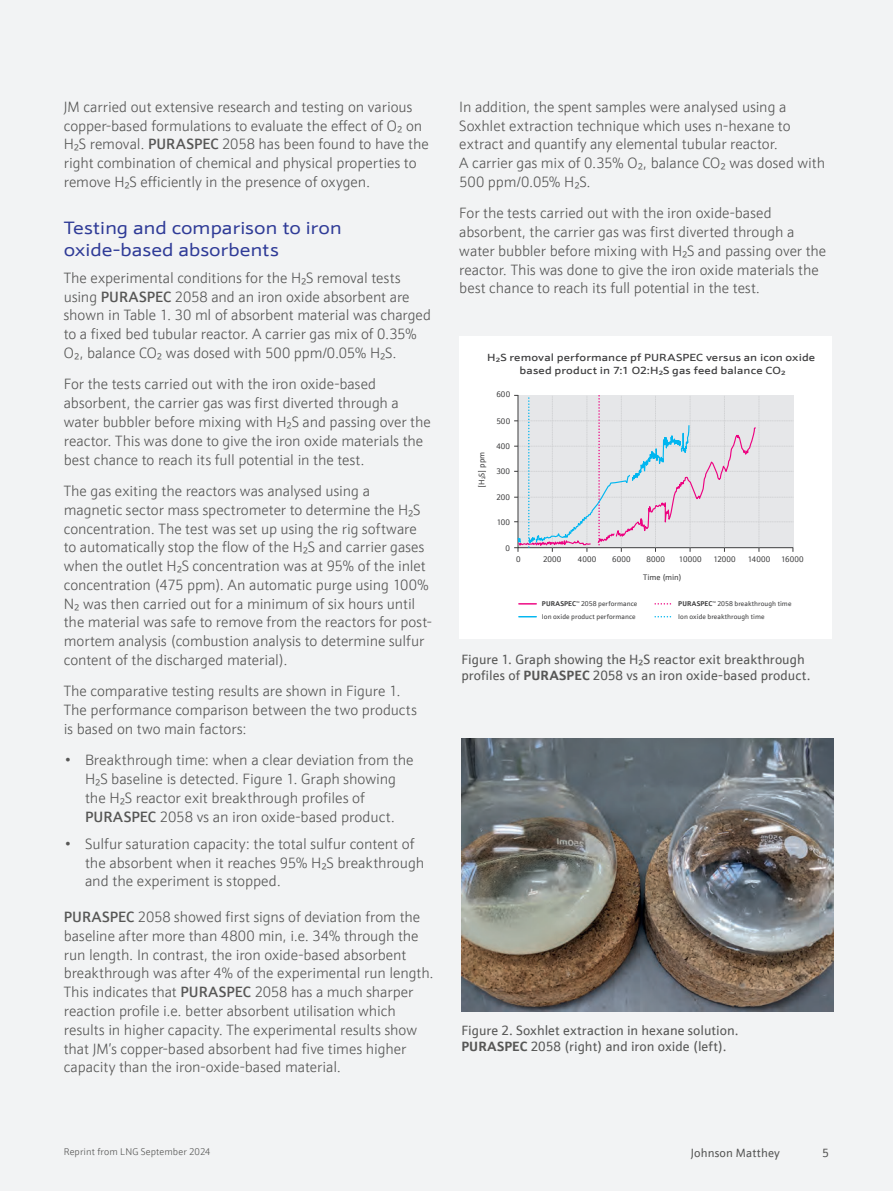
<style>
.page{position:relative;width:893px;height:1191px;background:#f2f3f4}
.page>*{position:absolute;margin:0;border:0;box-sizing:border-box;transform-origin:0 0}
.BODY_COPY{font:18px/21.6px "JM Sans Extended";letter-spacing:-.015em;color:#2f3b97}
.BODY_COPY-2{font:300 15px/18.8px "JM Sans";letter-spacing:-.005em;color:#575756}
.t1{font:13.5px/16.2px "JM Sans";letter-spacing:.005em;color:#575756}
.t2{font:12px "JM Sans";letter-spacing:.01em;color:#575756}
.t3{font:500 10.35px/12.5px "JM Sans Extended";letter-spacing:.01em;color:#3e3e3f;text-align:center}
.t4{font:300 9.75px "JM Sans";letter-spacing:.01em;color:#575756}
.t5{font:8.1px "JM Sans";letter-spacing:.015em;color:#3e3e3f}
.t6{font:6.9px/12.9px "JM Sans";letter-spacing:.01em;color:#3e3e3f}
.s1{font-weight:500}
.s2{font-weight:700}
</style>
<div class="page">
<div style="left:459px;top:337px;width:372px;height:302px;background:#fff"></div>
<svg style="left:519px;top:616px;width:17px;height:1px"></svg>
<svg style="left:519px;top:603px;width:17px;height:1px"></svg>
<svg style="left:655px;top:616px;width:17px;height:1px"></svg>
<svg style="left:655px;top:603px;width:17px;height:1px"></svg>
<svg style="left:514px;top:394px;width:280px;height:158px;background:#e0e0e5"></svg>
<img style="left:461px;top:739px;width:372px;height:273px">
<p class="BODY_COPY-2" style="left:64px;top:97px;width:366px">JM carried out extensive research and testing on various copper-based formulations to evaluate the effect of O₂ on H₂S removal. <span class="s1">PURASPEC</span> 2058 has been found to have the right combination of chemical and physical properties to remove H₂S efficiently in the presence of oxygen.</p>
<p class="BODY_COPY" style="left:64px;top:217px;width:280px">Testing and comparison to iron oxide‑based absorbents</p>
<p class="BODY_COPY-2" style="left:64px;top:268px;width:369px">The experimental conditions for the H₂S removal tests using <span class="s1">PURASPEC</span> 2058 and an iron oxide absorbent are shown in Table 1. 30 ml of absorbent material was charged to a fixed bed tubular reactor. A carrier gas mix of 0.35% O₂, balance CO₂ was dosed with 500 ppm/0.05% H₂S.</p>
<p class="BODY_COPY-2" style="left:64px;top:375px;width:369px">For the tests carried out with the iron oxide-based absorbent, the carrier gas was first diverted through a water bubbler before mixing with H₂S and passing over the reactor. This was done to give the iron oxide materials the best chance to reach its full potential in the test.</p>
<p class="BODY_COPY-2" style="left:64px;top:481px;width:370px">The gas exiting the reactors was analysed using a magnetic sector mass spectrometer to determine the H₂S concentration. The test was set up using the rig software to automatically stop the flow of the H₂S and carrier gases when the outlet H₂S concentration was at 95% of the inlet concentration (475 ppm). An automatic purge using 100% N₂ was then carried out for a minimum of six hours until the material was safe to remove from the reactors for post&shy;mortem analysis (combustion analysis to determine sulfur content of the discharged material).</p>
<p class="BODY_COPY-2" style="left:64px;top:682px;width:355px">The comparative testing results are shown in Figure 1.<br>The performance comparison between the two products is based on two main factors:</p>
<p class="BODY_COPY-2" style="left:85px;top:751px;width:330px;text-indent:-21px">• Breakthrough time: when a clear deviation from the H₂S baseline is detected. Figure 1. Graph showing the H₂S reactor exit breakthrough profiles of <span class="s1">PURASPEC</span> 2058 vs an iron oxide-based product.</p>
<p class="BODY_COPY-2" style="left:85px;top:834px;width:341px;text-indent:-21px">• Sulfur saturation capacity: the total sulfur content of the absorbent when it reaches 95% H₂S breakthrough and the experiment is stopped.</p>
<p class="BODY_COPY-2" style="left:64px;top:907px;width:371px"><span class="s1">PURASPEC</span> 2058 showed first signs of deviation from the baseline after more than 4800 min, i.e. 34% through the run length. In contrast, the iron oxide-based absorbent breakthrough was after 4% of the experimental run length.<br>This indicates that <span class="s1">PURASPEC</span> 2058 has a much sharper reaction profile i.e. better absorbent utilisation which results in higher capacity. The experimental results show that JM’s copper-based absorbent had five times higher capacity than the iron-oxide-based material.</p>
<p class="BODY_COPY-2" style="left:459px;top:97px;width:367px">In addition, the spent samples were analysed using a Soxhlet extraction technique which uses n-hexane to extract and quantify any elemental tubular reactor.<br>A carrier gas mix of 0.35% O₂, balance CO₂ was dosed with 500 ppm/0.05% H₂S.</p>
<p class="BODY_COPY-2" style="left:459px;top:204px;width:369px">For the tests carried out with the iron oxide-based absorbent, the carrier gas was first diverted through a water bubbler before mixing with H₂S and passing over the reactor. This was done to give the iron oxide materials the best chance to reach its full potential in the test.</p>
<p class="t3" style="left:487px;top:351px;width:329px">H₂S removal performance pf PURASPEC versus an icon oxide based product in 7:1 O2:H₂S gas feed balance CO₂</p>
<p class="t5" style="left:496px;top:389px;width:15px">600</p>
<p class="t5" style="left:496px;top:416px;width:15px">500</p>
<p class="t5" style="left:477px;top:488px;width:38px;rotate:-90deg">[H₂S] ppm</p>
<p class="t5" style="left:496px;top:441px;width:15px">400</p>
<p class="t5" style="left:496px;top:466px;width:15px">300</p>
<p class="t5" style="left:496px;top:492px;width:15px">200</p>
<p class="t5" style="left:497px;top:517px;width:15px">100</p>
<p class="t5" style="left:506px;top:543px;width:6px">0</p>
<p class="t5" style="left:516px;top:554px;width:6px">0</p>
<p class="t5" style="left:543px;top:554px;width:20px">2000</p>
<p class="t5" style="left:578px;top:554px;width:20px">4000</p>
<p class="t5" style="left:612px;top:554px;width:20px">6000</p>
<p class="t5" style="left:646px;top:554px;width:20px">8000</p>
<p class="t5" style="left:679px;top:554px;width:24px">10000</p>
<p class="t5" style="left:713px;top:554px;width:24px">12000</p>
<p class="t5" style="left:748px;top:554px;width:24px">14000</p>
<p class="t5" style="left:781px;top:554px;width:24px">16000</p>
<p class="t5" style="left:643px;top:571px;width:40px">Time (min)</p>
<p class="t6" style="left:542px;top:597px;width:97px"><span class="s2">PURASPEC</span><sup>™</sup> 2058 performance<br>Ion oxide product performance</p>
<p class="t6" style="left:678px;top:597px;width:115px"><span class="s2">PURASPEC</span><sup>™</sup> 2058 breakthrough time<br>Ion oxide breakthrough time</p>
<p class="t1" style="left:461px;top:651px;width:351px">Figure 1. Graph showing the H₂S reactor exit breakthrough profiles of <span class="s2">PURASPEC</span> 2058 vs an iron oxide-based product.</p>
<p class="t1" style="left:461px;top:1022px;width:279px">Figure 2. Soxhlet extraction in hexane solution.<br><span class="s2">PURASPEC</span> 2058 (right) and iron oxide (left).</p>
<p class="t4" style="left:64px;top:1145px;width:148px">Reprint from LNG September 2024</p>
<p class="t2" style="left:691px;top:1145px;width:90px">Johnson Matthey</p>
<p class="t2" style="left:822px;top:1145px;width:8px">5</p>
</div>
